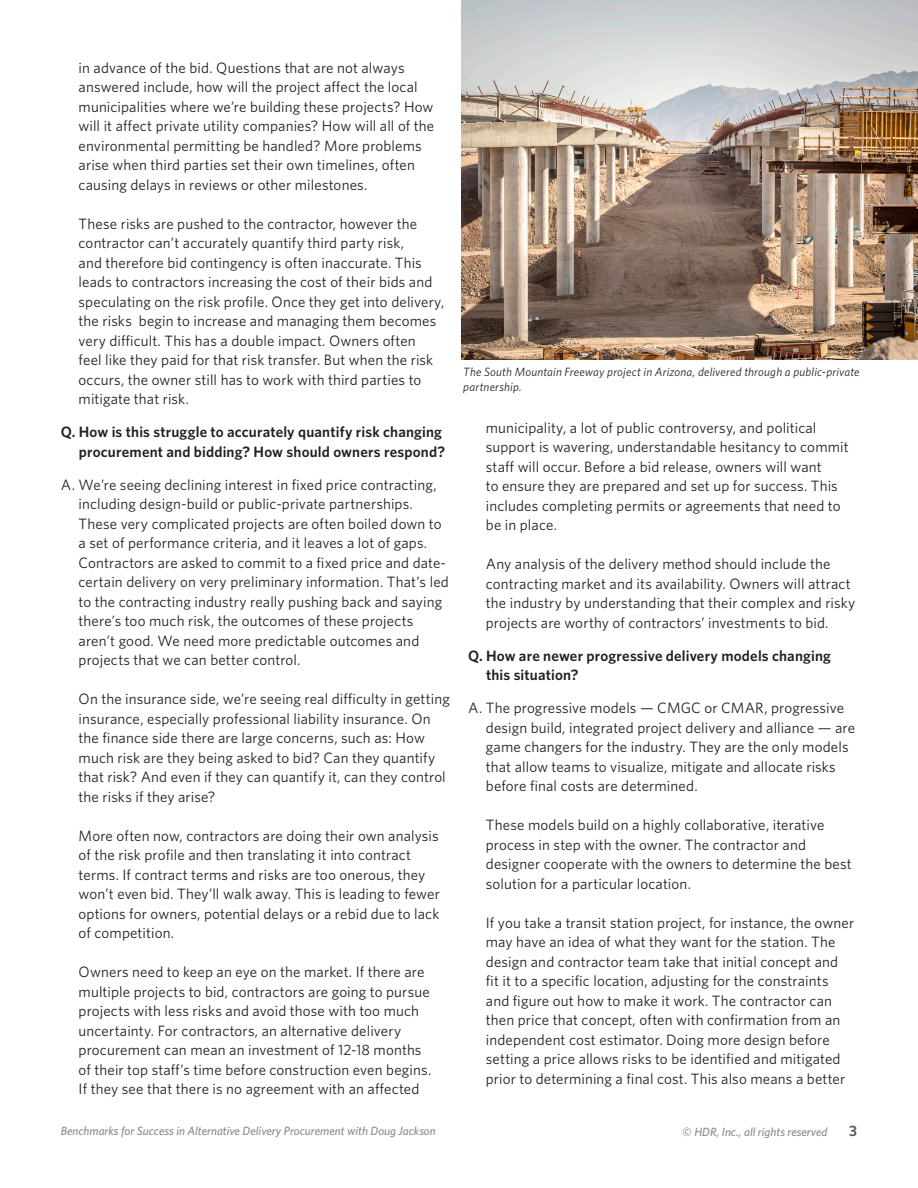
<style>
.page{position:relative;width:918px;height:1188px;background:#fff}
.page>*{position:absolute;margin:0;border:0;box-sizing:border-box;transform-origin:0 0}
.t1{font:15px/19.5px "Whitney";letter-spacing:.01em;color:#231f20}
.t2{font:600 15px/19.5px "Whitney";letter-spacing:.01em;color:#231f20;text-align:right}
.t3{font:600 15px "Whitney";color:#54585a}
.t4{font:italic 500 12px "Whitney";color:#878a8b}
.t5{font:italic 12px/15px "Whitney";letter-spacing:.015em;color:#231f20}
</style>
<div class="page">
<img style="left:461px;top:0;width:457px;height:360px">
<p class="t1" style="left:79px;top:57px;width:357px">in advance of the bid. Questions that are not always answered include, how will the project affect the local municipalities where we’re building these projects? How will it affect private utility companies? How will all of the environmental permitting be handled? More problems arise when third parties set their own timelines, often causing delays in reviews or other milestones.</p>
<p class="t1" style="left:79px;top:213px;width:367px">These risks are pushed to the contractor, however the contractor can’t accurately quantify third party risk,<br>and therefore bid contingency is often inaccurate. This leads to contractors increasing the cost of their bids and speculating on the risk profile. Once they get into delivery, the risks begin to increase and managing them becomes very difficult. This has a double impact. Owners often<br>feel like they paid for that risk transfer. But when the risk occurs, the owner still has to work with third parties to mitigate that risk.</p>
<p class="t2" style="left:61px;top:422px;width:386px">Q. How is this struggle to accurately quantify risk changing procurement and bidding? How should owners respond?</p>
<p class="t1" style="left:79px;top:474px;width:372px;text-indent:-18px">A. We’re seeing declining interest in fixed price contracting, including design-build or public-private partnerships.<br>These very complicated projects are often boiled down to a set of performance criteria, and it leaves a lot of gaps.<br>Contractors are asked to commit to a fixed price and date&shy;certain delivery on very preliminary information. That’s led to the contracting industry really pushing back and saying there’s too much risk, the outcomes of these projects aren’t good. We need more predictable outcomes and projects that we can better control.</p>
<p class="t1" style="left:79px;top:689px;width:373px">On the insurance side, we’re seeing real difficulty in getting insurance, especially professional liability insurance. On the finance side there are large concerns, such as: How much risk are they being asked to bid? Can they quantify that risk? And even if they can quantify it, can they control the risks if they arise?</p>
<p class="t1" style="left:79px;top:825px;width:363px">More often now, contractors are doing their own analysis of the risk profile and then translating it into contract terms. If contract terms and risks are too onerous, they won’t even bid. They’ll walk away. This is leading to fewer options for owners, potential delays or a rebid due to lack of competition.</p>
<p class="t1" style="left:79px;top:962px;width:354px">Owners need to keep an eye on the market. If there are multiple projects to bid, contractors are going to pursue projects with less risks and avoid those with too much uncertainty. For contractors, an alternative delivery procurement can mean an investment of 12-18 months of their top staff’s time before construction even begins.<br>If they see that there is no agreement with an affected</p>
<p class="t5" style="left:463px;top:364px;width:398px">The South Mountain Freeway project in Arizona, delivered through a public-private partnership.</p>
<p class="t1" style="left:486px;top:418px;width:364px">municipality, a lot of public controversy, and political support is wavering, understandable hesitancy to commit staff will occur. Before a bid release, owners will want<br>to ensure they are prepared and set up for success. This includes completing permits or agreements that need to be in place.</p>
<p class="t1" style="left:486px;top:554px;width:371px">Any analysis of the delivery method should include the contracting market and its availability. Owners will attract the industry by understanding that their complex and risky projects are worthy of contractors’ investments to bid.</p>
<p class="t2" style="left:486px;top:646px;width:346px;text-align:left;text-indent:-18px">Q. How are newer progressive delivery models changing this situation?</p>
<p class="t1" style="left:486px;top:698px;width:371px;text-indent:-18px">A. The progressive models — CMGC or CMAR, progressive design build, integrated project delivery and alliance — are game changers for the industry. They are the only models that allow teams to visualize, mitigate and allocate risks before final costs are determined.</p>
<p class="t1" style="left:486px;top:815px;width:367px">These models build on a highly collaborative, iterative process in step with the owner. The contractor and designer cooperate with the owners to determine the best solution for a particular location.</p>
<p class="t1" style="left:486px;top:913px;width:370px">If you take a transit station project, for instance, the owner may have an idea of what they want for the station. The design and contractor team take that initial concept and fit it to a specific location, adjusting for the constraints and figure out how to make it work. The contractor can then price that concept, often with confirmation from an independent cost estimator. Doing more design before setting a price allows risks to be identified and mitigated prior to determining a final cost. This also means a better</p>
<p class="t4" style="left:61px;top:1123px;width:377px">Benchmarks for Success in Alternative Delivery Procurement with Doug Jackson</p>
<p class="t3" style="left:849px;top:1121px;width:9px">3</p>
<p class="t4" style="left:682px;top:1124px;width:147px">© HDR, Inc., all rights reserved</p>
</div>
